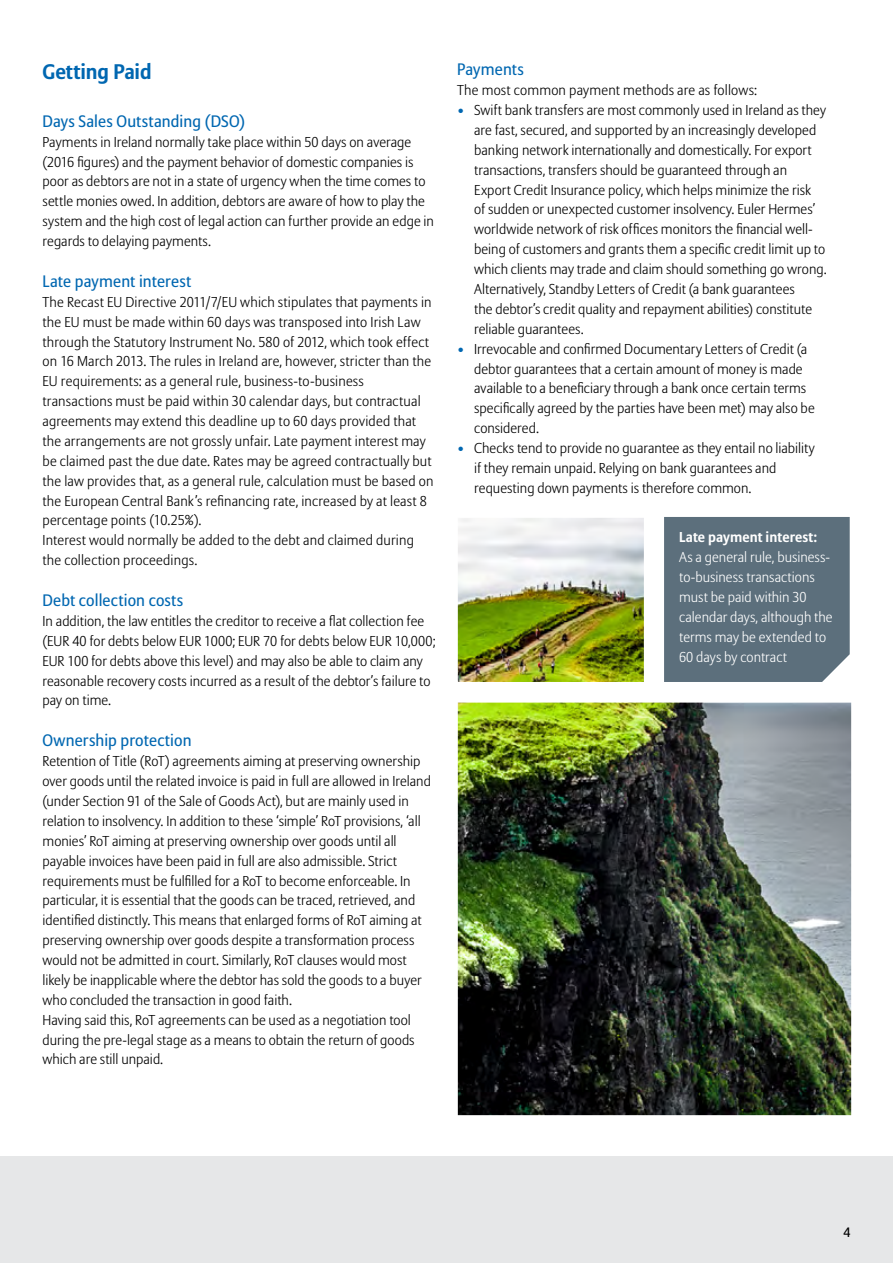
<style>
.page{position:relative;width:893px;height:1263px;background:#fff}
.page>*{position:absolute;margin:0;border:0;box-sizing:border-box;transform-origin:0 0}
.t1{font:700 21px "Allianz Sans";letter-spacing:-.005em;color:#0067b1}
.t2{font:16.5px "Allianz Sans";letter-spacing:.01em;color:#0067b1}
.t3{font:300 14.25px/20px "Allianz Sans";letter-spacing:.005em;color:#000}
.t4{font:300 14.25px/20px "Allianz Sans";letter-spacing:.005em;color:#fff}
.t5{font:700 14.25px "Allianz Sans";letter-spacing:.01em;color:#fff}
.t6{font:13.5px "Allianz Sans";color:#000}
.s1{font-weight:400;color:#0067b1}
</style>
<div class="page">
<div style="left:0;top:1156px;width:893px;height:107px;background:#e6e7e8"></div>
<img style="left:458px;top:518px;width:393px;height:597px">
<div style="left:664px;top:517px;width:186px;height:165px;background:#5c6f7c"></div>
<h1 class="t1" style="left:43px;top:58px;width:111px">Getting Paid</h1>
<p class="t2" style="left:43px;top:111px;width:204px">Days Sales Outstanding (DSO)</p>
<p class="t3" style="left:43px;top:132px;width:393px">Payments in Ireland normally take place within 50 days on average (2016 figures) and the payment behavior of domestic companies is poor as debtors are not in a state of urgency when the time comes to settle monies owed. In addition, debtors are aware of how to play the system and the high cost of legal action can further provide an edge in regards to delaying payments.</p>
<p class="t2" style="left:43px;top:271px;width:150px">Late payment interest</p>
<p class="t3" style="left:43px;top:292px;width:392px">The Recast EU Directive 2011/7/EU which stipulates that payments in the EU must be made within 60 days was transposed into Irish Law through the Statutory Instrument No. 580 of 2012, which took effect on 16 March 2013. The rules in Ireland are, however, stricter than the EU requirements: as a general rule, business-to-business transactions must be paid within 30 calendar days, but contractual agreements may extend this deadline up to 60 days provided that the arrangements are not grossly unfair. Late payment interest may be claimed past the due date. Rates may be agreed contractually but the law provides that, as a general rule, calculation must be based on the European Central Bank’s refinancing rate, increased by at least 8 percentage points (10.25%).<br>Interest would normally be added to the debt and claimed during the collection proceedings.</p>
<p class="t2" style="left:43px;top:590px;width:142px">Debt collection costs</p>
<p class="t3" style="left:42px;top:612px;width:395px">In addition, the law entitles the creditor to receive a flat collection fee (EUR 40 for debts below EUR 1000; EUR 70 for debts below EUR 10,000; EUR 100 for debts above this level) and may also be able to claim any reasonable recovery costs incurred as a result of the debtor’s failure to pay on time.</p>
<p class="t2" style="left:43px;top:731px;width:150px">Ownership protection</p>
<p class="t3" style="left:43px;top:752px;width:390px">Retention of Title (RoT) agreements aiming at preserving ownership over goods until the related invoice is paid in full are allowed in Ireland (under Section 91 of the Sale of Goods Act), but are mainly used in relation to insolvency. In addition to these ‘simple’ RoT provisions, ‘all monies’ RoT aiming at preserving ownership over goods until all payable invoices have been paid in full are also admissible. Strict requirements must be fulfilled for a RoT to become enforceable. In particular, it is essential that the goods can be traced, retrieved, and identified distinctly. This means that enlarged forms of RoT aiming at preserving ownership over goods despite a transformation process would not be admitted in court. Similarly, RoT clauses would most likely be inapplicable where the debtor has sold the goods to a buyer who concluded the transaction in good faith.<br>Having said this, RoT agreements can be used as a negotiation tool during the pre-legal stage as a means to obtain the return of goods which are still unpaid.</p>
<p class="t2" style="left:457px;top:60px;width:68px">Payments</p>
<p class="t3" style="left:457px;top:81px;width:302px">The most common payment methods are as follows:</p>
<p class="t3" style="left:474px;top:101px;width:354px;text-indent:-17px"><span class="s1">•</span> Swift bank transfers are most commonly used in Ireland as they are fast, secured, and supported by an increasingly developed banking network internationally and domestically. For export transactions, transfers should be guaranteed through an Export Credit Insurance policy, which helps minimize the risk<br>of sudden or unexpected customer insolvency. Euler Hermes’ worldwide network of risk offices monitors the financial well&shy;being of customers and grants them a specific credit limit up to which clients may trade and claim should something go wrong.<br>Alternatively, Standby Letters of Credit (a bank guarantees<br>the debtor’s credit quality and repayment abilities) constitute reliable guarantees.</p>
<p class="t3" style="left:474px;top:339px;width:342px;text-indent:-17px"><span class="s1">•</span> Irrevocable and confirmed Documentary Letters of Credit (a debtor guarantees that a certain amount of money is made available to a beneficiary through a bank once certain terms specifically agreed by the parties have been met) may also be considered.</p>
<p class="t3" style="left:474px;top:439px;width:342px;text-indent:-17px"><span class="s1">•</span> Checks tend to provide no guarantee as they entail no liability if they remain unpaid. Relying on bank guarantees and requesting down payments is therefore common.</p>
<p class="t5" style="left:679px;top:528px;width:140px">Late payment interest:</p>
<p class="t4" style="left:679px;top:548px;width:155px">As a general rule, business&shy;to-business transactions must be paid within 30 calendar days, although the terms may be extended to<br>60 days by contract</p>
<p class="t6" style="left:843px;top:1224px;width:9px">4</p>
</div>
